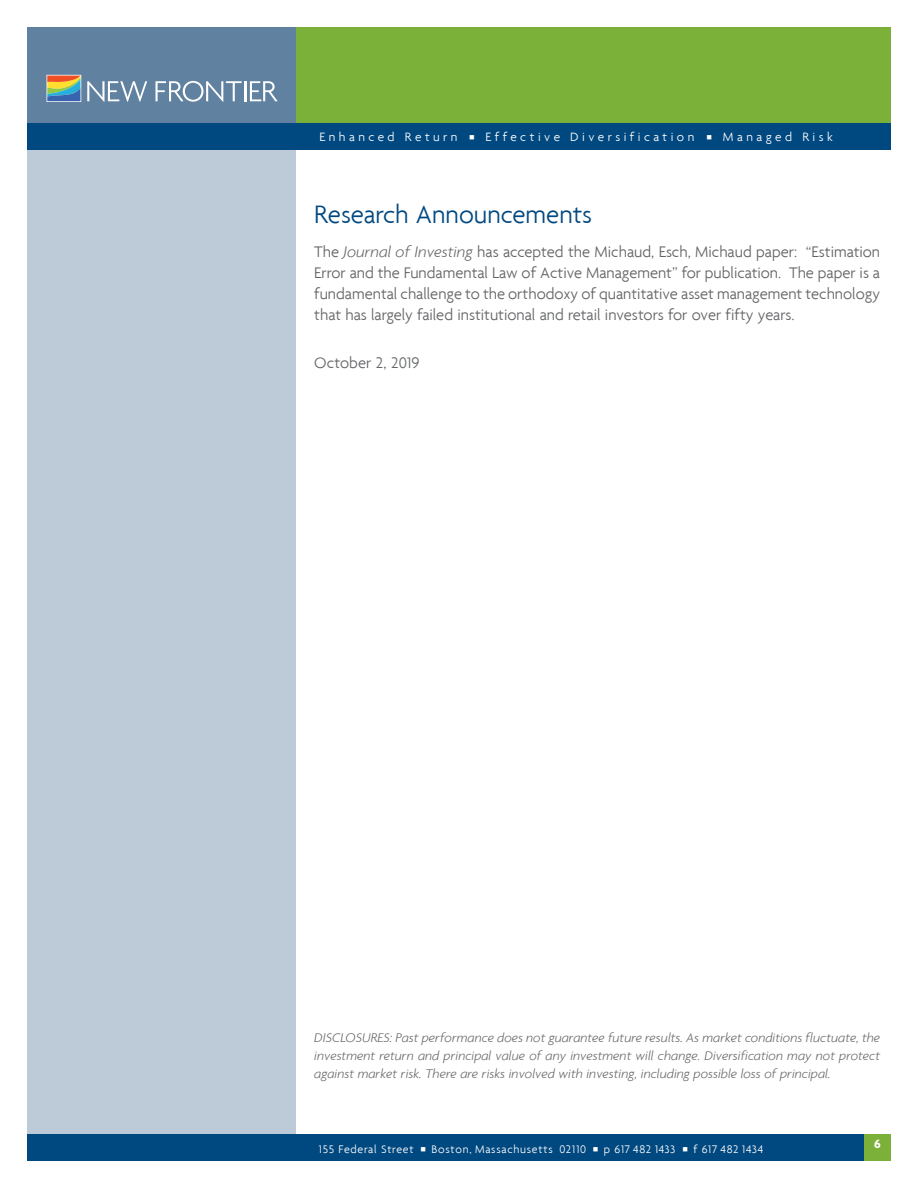
<style>
.page{position:relative;width:918px;height:1188px;background:#fff}
.page>*{position:absolute;margin:0;border:0;box-sizing:border-box;transform-origin:0 0}
.t1{font:300 27px "Agenda";color:#004880}
.t2{font:300 16.5px/21px "Agenda";color:#636466;text-align:justify}
.t3{font:italic 300 13.5px/18px "Agenda";letter-spacing:.005em;color:#636466;text-align:justify}
.t4{font:300 13.05px "Agenda";letter-spacing:.265em;color:#fff}
.t5{font:700 12.75px "Agenda";color:#fff}
.t6{font:300 11.85px "Agenda";letter-spacing:.065em;color:#fff}
.s1{font-style:italic}
</style>
<div class="page">
<div style="left:27px;top:27px;width:864px;height:108px;background:#7bb138"></div>
<div style="left:27px;top:27px;width:268px;height:108px;background:#6082a0"></div>
<div style="left:47px;top:75px;width:34px;height:27px;border:1px solid #fff"></div>
<svg style="left:87px;top:81px;width:60px;height:21px"></svg>
<svg style="left:156px;top:81px;width:86px;height:21px"></svg>
<hr style="left:244px;top:81px;width:2px;height:20px;background:#fff">
<svg style="left:250px;top:81px;width:28px;height:20px"></svg>
<svg style="left:47px;top:76px;width:33px;height:25px"></svg>
<div style="left:27px;top:123px;width:268px;height:1038px;background:#bccbd7"></div>
<div style="left:27px;top:1134px;width:864px;height:27px;background:#004880"></div>
<div style="left:27px;top:123px;width:864px;height:27px;background:#004880"></div>
<div style="left:864px;top:1134px;width:27px;height:27px;background:#7bb138"></div>
<p class="t4" style="left:319px;top:129px;width:140px">Enhanced Return</p>
<p class="t4" style="left:485px;top:129px;width:210px">Effective Diversification</p>
<p class="t4" style="left:723px;top:129px;width:111px">Managed Risk</p>
<h1 class="t1" style="left:314px;top:198px;width:279px">Research Announcements</h1>
<p class="t2" style="left:314px;top:241px;width:567px">The <span class="s1">Journal of Investing</span> has accepted the Michaud, Esch, Michaud paper: “Estimation Error and the Fundamental Law of Active Management” for publication. The paper is a fundamental challenge to the orthodoxy of quantitative asset management technology that has largely failed institutional and retail investors for over fifty years.</p>
<p class="t2" style="left:314px;top:352px;width:107px">October 2, 2019</p>
<p class="t3" style="left:314px;top:1029px;width:567px">DISCLOSURES: Past performance does not guarantee future results. As market conditions fluctuate, the investment return and principal value of any investment will change. Diversification may not protect against market risk. There are risks involved with investing, including possible loss of principal.</p>
<p class="t6" style="left:319px;top:1142px;width:96px">155 Federal Street</p>
<p class="t6" style="left:432px;top:1142px;width:156px">Boston, Massachusetts 02110</p>
<p class="t6" style="left:604px;top:1142px;width:73px">p 617 482 1433</p>
<p class="t6" style="left:694px;top:1142px;width:71px">f 617 482 1434</p>
<p class="t5" style="left:874px;top:1136px;width:8px">6</p>
</div>
